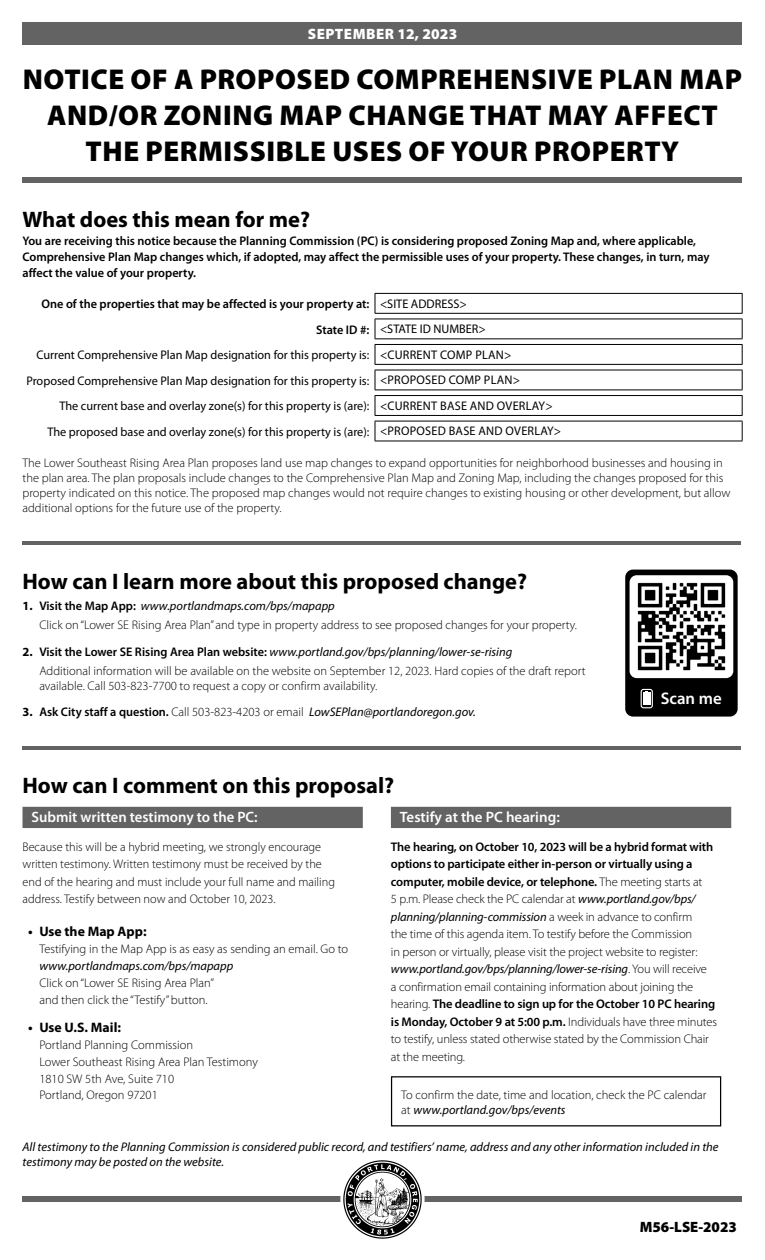
<style>
.page{position:relative;width:765px;height:1260px;background:#fff}
.page>*{position:absolute;margin:0;border:0;box-sizing:border-box;transform-origin:0 0}
.t1{font:900 28.75px/36.2px "Myriad Pro";letter-spacing:.02em;color:#000;text-align:center}
.t2{font:700 22.5px "Myriad Pro";color:#000}
.t3{font:600 16.88px "Myriad Pro";color:#fff}
.t4{font:600 15px "Myriad Pro";color:#fff}
.t5{font:900 15px "Myriad Pro";letter-spacing:.03em;color:#fff}
.t6{font:900 15px "Myriad Pro";color:#000}
.t7{font:700 13.75px "Myriad Pro";color:#000}
.t8{font:300 12.5px/17.5px "Myriad Pro";color:#000}
.t9{font:600 12.5px/15.6px "Myriad Pro";color:#000}
.t10{font:12.5px "Myriad Pro";color:#000}
.t11{font:italic 12.5px/15px "Myriad Pro";color:#000}
.t12{font:12.5px "Myriad Pro";letter-spacing:.02em;color:#000}
.s1{font-weight:700}
.s2{font-weight:600}
.s3{font-weight:400;font-style:italic}
.s4{font-weight:700;font-style:normal}
.s5{font-weight:600;font-style:normal}
.s6{font-weight:300;font-style:normal}
</style>
<div class="page">
<div style="left:22px;top:1196px;width:720px;height:6px;background:#636363"></div>
<div style="left:340px;top:1157px;width:85px;height:84px;background:#fff;border-radius:50%"></div>
<img style="left:343px;top:1160px;width:79px;height:78px">
<svg style="left:625px;top:570px;width:113px;height:147px"></svg>
<div style="left:643px;top:692px;width:8px;height:13px;background:#fff"></div>
<hr style="left:22px;top:542px;width:719px;height:3px;background:#636363">
<hr style="left:22px;top:746px;width:719px;height:4px;background:#636363">
<div style="left:22px;top:177px;width:720px;height:6px;background:#636363"></div>
<hr style="left:375px;top:293px;width:367px;height:1px;background:#000">
<svg style="left:375px;top:294px;width:1px;height:19px"></svg>
<svg style="left:742px;top:294px;width:1px;height:19px"></svg>
<hr style="left:375px;top:313px;width:367px;height:1px;background:#000">
<hr style="left:375px;top:319px;width:367px;height:1px;background:#000">
<svg style="left:375px;top:319px;width:1px;height:20px"></svg>
<svg style="left:742px;top:319px;width:1px;height:20px"></svg>
<hr style="left:375px;top:339px;width:367px;height:1px;background:#000">
<svg style="left:375px;top:345px;width:1px;height:19px"></svg>
<svg style="left:375px;top:371px;width:1px;height:19px"></svg>
<svg style="left:375px;top:396px;width:1px;height:19px"></svg>
<svg style="left:375px;top:422px;width:1px;height:19px"></svg>
<hr style="left:375px;top:344px;width:367px;height:1px;background:#000">
<svg style="left:742px;top:345px;width:1px;height:19px"></svg>
<hr style="left:375px;top:364px;width:367px;height:1px;background:#000">
<hr style="left:375px;top:370px;width:367px;height:1px;background:#000">
<svg style="left:742px;top:370px;width:1px;height:20px"></svg>
<hr style="left:375px;top:390px;width:367px;height:1px;background:#000">
<hr style="left:375px;top:395px;width:367px;height:1px;background:#000">
<svg style="left:742px;top:396px;width:1px;height:19px"></svg>
<hr style="left:375px;top:415px;width:367px;height:1px;background:#000">
<hr style="left:375px;top:421px;width:367px;height:1px;background:#000">
<svg style="left:742px;top:421px;width:1px;height:20px"></svg>
<hr style="left:375px;top:441px;width:367px;height:1px;background:#000">
<div style="left:22px;top:807px;width:341px;height:21px;background:#636363"></div>
<div style="left:391px;top:807px;width:340px;height:21px;background:#636363"></div>
<div style="left:391px;top:1076px;width:330px;height:50px;border:1px solid #000"></div>
<div style="left:22px;top:22px;width:720px;height:23px;background:#636363"></div>
<p class="t5" style="left:308px;top:24px;width:151px">SEPTEMBER 12, 2023</p>
<p class="t1" style="left:23px;top:60px;width:721px">NOTICE OF A PROPOSED COMPREHENSIVE PLAN MAP<br>AND/OR ZONING MAP CHANGE THAT MAY AFFECT<br>THE PERMISSIBLE USES OF YOUR PROPERTY</p>
<p class="t2" style="left:22px;top:205px;width:289px">What does this mean for me?</p>
<p class="t9" style="left:22px;top:233px;width:689px">You are receiving this notice because the Planning Commission (PC) is considering proposed Zoning Map and, where applicable,<br>Comprehensive Plan Map changes which, if adopted, may affect the permissible uses of your property. These changes, in turn, may affect the value of your property.</p>
<p class="t9" style="left:42px;top:296px;width:329px">One of the properties that may be affected is your property at:</p>
<p class="t10" style="left:380px;top:296px;width:88px">&lt;SITE ADDRESS&gt;</p>
<p class="t9" style="left:316px;top:322px;width:55px">State ID #:</p>
<p class="t10" style="left:380px;top:321px;width:107px">&lt;STATE ID NUMBER&gt;</p>
<p class="t10" style="left:36px;top:347px;width:335px">Current Comprehensive Plan Map designation for this property is:</p>
<p class="t12" style="left:380px;top:347px;width:133px">&lt;CURRENT COMP PLAN&gt;</p>
<p class="t10" style="left:26px;top:373px;width:344px">Proposed Comprehensive Plan Map designation for this property is:</p>
<p class="t12" style="left:380px;top:372px;width:141px">&lt;PROPOSED COMP PLAN&gt;</p>
<p class="t10" style="left:59px;top:399px;width:311px">The current base and overlay zone(s) for this property is (are):</p>
<p class="t12" style="left:380px;top:398px;width:174px">&lt;CURRENT BASE AND OVERLAY&gt;</p>
<p class="t10" style="left:47px;top:424px;width:324px">The proposed base and overlay zone(s) for this property is (are):</p>
<p class="t12" style="left:380px;top:424px;width:183px">&lt;PROPOSED BASE AND OVERLAY&gt;</p>
<p class="t8" style="left:22px;top:456px;width:710px;line-height:15px">The Lower Southeast Rising Area Plan proposes land use map changes to expand opportunities for neighborhood businesses and housing in the plan area. The plan proposals include changes to the Comprehensive Plan Map and Zoning Map, including the changes proposed for this property indicated on this notice. The proposed map changes would not require changes to existing housing or other development, but allow additional options for the future use of the property.</p>
<p class="t2" style="left:22px;top:567px;width:506px">How can I learn more about this proposed change?</p>
<p class="t8" style="left:39px;top:597px;width:539px;line-height:18.8px;text-indent:-17px"><span class="s1">1.</span> <span class="s2">Visit the Map App:</span> <span class="s3">www.portlandmaps.com/bps/mapapp<br></span>Click on “Lower SE Rising Area Plan” and type in property address to see proposed changes for your property.</p>
<p class="t8" style="left:39px;top:642px;width:548px;line-height:18.8px;text-indent:-17px"><span class="s1">2.</span> <span class="s2">Visit the Lower SE Rising Area Plan website:</span> <span class="s3">www.portland.gov/bps/planning/lower-se-rising<br></span>Additional information will be available on the website on September 12, 2023. Hard copies of the draft report</p>
<p class="t8" style="left:39px;top:677px;width:339px">available. Call 503-823-7700 to request a copy or confirm availability.</p>
<p class="t11" style="left:22px;top:705px;width:455px"><span class="s4">3.</span> <span class="s5">Ask City staff a question.</span> <span class="s6">Call 503-823-4203 or email</span> LowSEPlan@portlandoregon.gov.</p>
<p class="t3" style="left:661px;top:687px;width:62px">Scan me</p>
<p class="t2" style="left:22px;top:771px;width:373px">How can I comment on this proposal?</p>
<p class="t4" style="left:32px;top:807px;width:228px">Submit written testimony to the PC:</p>
<p class="t8" style="left:22px;top:838px;width:314px">Because this will be a hybrid meeting, we strongly encourage written testimony. Written testimony must be received by the end of the hearing and must include your full name and mailing address. Testify between now and October 10, 2023.</p>
<p class="t7" style="left:28px;top:923px;width:120px">• Use the Map App:</p>
<p class="t8" style="left:39px;top:940px;width:310px;line-height:16.9px">Testifying in the Map App is as easy as sending an email. Go to <span class="s3">www.portlandmaps.com/bps/mapapp<br></span>Click on “Lower SE Rising Area Plan”<br>and then click the “Testify” button.</p>
<p class="t7" style="left:28px;top:1018px;width:94px">• Use U.S. Mail:</p>
<p class="t8" style="left:39px;top:1036px;width:155px">Portland Planning Commission</p>
<p class="t8" style="left:39px;top:1053px;width:220px">Lower Southeast Rising Area Plan Testimony</p>
<p class="t8" style="left:39px;top:1069px;width:136px">1810 SW 5th Ave, Suite 710</p>
<p class="t8" style="left:39px;top:1086px;width:120px">Portland, Oregon 97201</p>
<p class="t4" style="left:400px;top:807px;width:161px">Testify at the PC hearing:</p>
<p class="t8" style="left:391px;top:838px;width:328px"><span class="s2">The hearing, on October 10, 2023 will be a hybrid format with options to participate either in-person or virtually using a computer, mobile device, or telephone.</span> The meeting starts at<br>5 p.m. Please check the PC calendar at <span class="s3">www.portland.gov/bps/ planning/planning-commission</span> a week in advance to confirm<br>the time of this agenda item. To testify before the Commission<br>in person or virtually, please visit the project website to register: <span class="s3">www.portland.gov/bps/planning/lower-se-rising</span>. You will receive<br>a confirmation email containing information about joining the hearing. <span class="s2">The deadline to sign up for the October 10 PC hearing is Monday, October 9 at 5:00 p.m.</span> Individuals have three minutes to testify, unless stated otherwise stated by the Commission Chair at the meeting.</p>
<p class="t8" style="left:401px;top:1087px;width:307px;line-height:15px">To confirm the date, time and location, check the PC calendar at <span class="s3">www.portland.gov/bps/events</span></p>
<p class="t11" style="left:22px;top:1139px;width:698px">All testimony to the Planning Commission is considered public record, and testifiers’ name, address and any other information included in the testimony may be posted on the website.</p>
<p class="t6" style="left:640px;top:1217px;width:99px">M56-LSE-2023</p>
</div>
